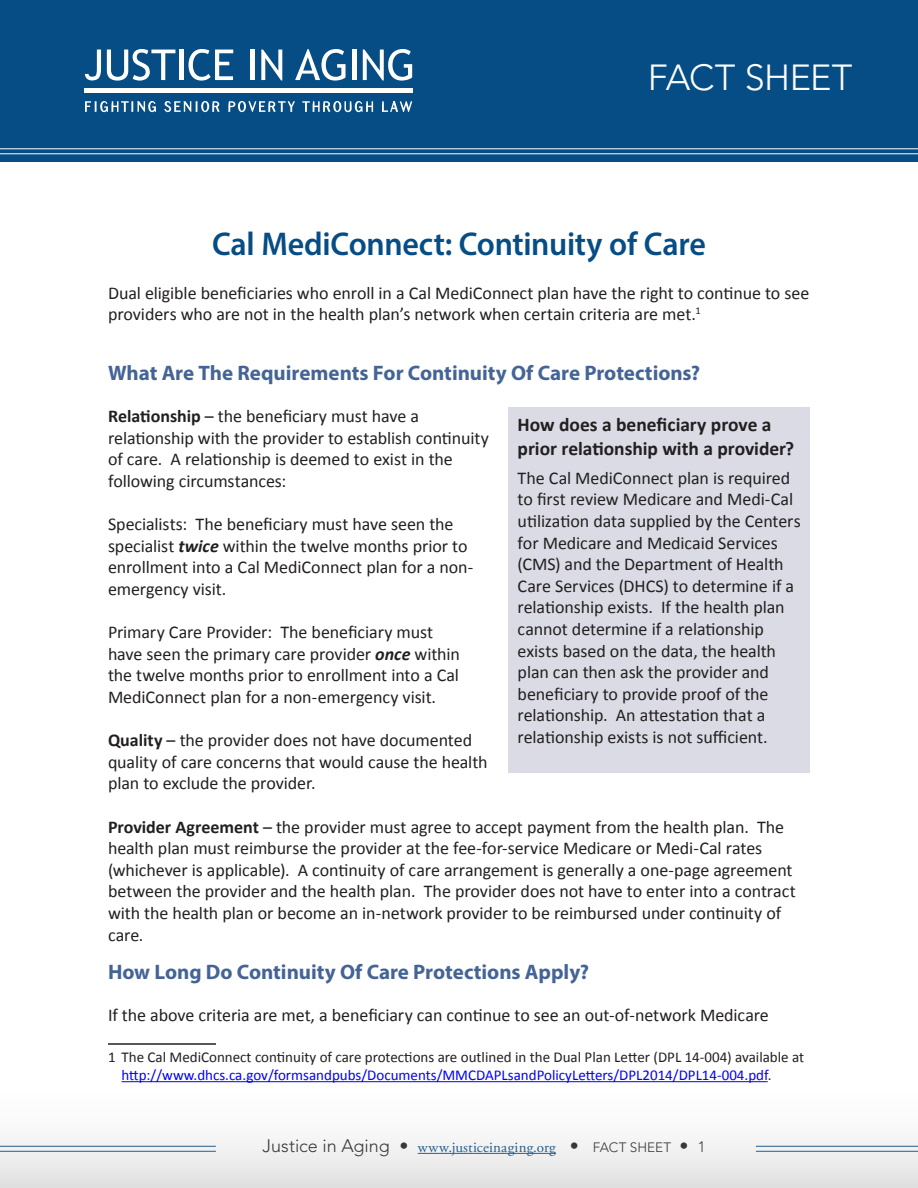
<style>
.page{position:relative;width:918px;height:1188px;background:#fff}
.page>*{position:absolute;margin:0;border:0;box-sizing:border-box;transform-origin:0 0}
.t1{font:300 36px "Avenir LT Std";letter-spacing:-.02em;color:#fff}
.Red_header{font:600 33px "Myriad Pro";letter-spacing:-.01em;color:#064d85}
.Subhead_2{font:700 21px "Myriad Pro";letter-spacing:-.005em;color:#456496}
.Body_text_1{font:700 19.5px/23.4px "Calibri";color:#231f20}
.Body_text_1-2{font:18px/21.6px "Calibri";letter-spacing:-.005em;color:#231f20}
.t2{font:15px/18px "Calibri";color:#231f20}
.BODY_STYLE{font:15px "Adobe Garamond Pro";letter-spacing:.015em;color:#064d85}
.s1{font-weight:700}
.s2{font-weight:700;font-style:italic}
.s3{color:#00f}
.s4{font-family:"Avenir LT Std";font-weight:300;font-size:18px;color:#231f20}
.s5{font-family:"Avenir LT Std";font-weight:300;font-size:13.5px;color:#231f20}
.s6{font-family:"Avenir LT Std";font-weight:300;color:#231f20}
</style>
<div class="page">
<svg style="left:0;top:1081px;width:918px;height:107px;fill:#f6f6f7"></svg>
<hr style="left:108px;top:1043px;width:108px;height:2px;background:#231f20">
<hr style="left:122px;top:1081px;width:646px;height:1px;background:#00f">
<div style="left:509px;top:408px;width:301px;height:365px;background:#dadbe4"></div>
<div style="left:0;top:0;width:918px;height:161px;background:#064d85"></div>
<hr style="left:0;top:148px;width:918px;height:1px;background:#fff">
<hr style="left:0;top:153px;width:918px;height:1px;background:#fff">
<svg style="left:85px;top:50px;width:16px;height:30px"></svg>
<svg style="left:107px;top:49px;width:68px;height:32px"></svg>
<hr style="left:179px;top:50px;width:4px;height:30px;background:#fff">
<svg style="left:189px;top:49px;width:44px;height:32px"></svg>
<hr style="left:251px;top:50px;width:4px;height:30px;background:#fff">
<svg style="left:261px;top:50px;width:21px;height:30px"></svg>
<svg style="left:295px;top:49px;width:51px;height:32px"></svg>
<hr style="left:352px;top:50px;width:4px;height:30px;background:#fff">
<svg style="left:363px;top:49px;width:49px;height:32px"></svg>
<svg style="left:85px;top:101px;width:71px;height:11px"></svg>
<svg style="left:164px;top:101px;width:56px;height:11px"></svg>
<svg style="left:228px;top:101px;width:67px;height:11px"></svg>
<svg style="left:302px;top:101px;width:71px;height:11px"></svg>
<svg style="left:382px;top:101px;width:30px;height:11px"></svg>
<div style="left:84px;top:88px;width:328px;height:5px;background:#fff"></div>
<p class="t1" style="left:648px;top:56px;width:206px">FACT SHEET</p>
<p class="Red_header" style="left:212px;top:223px;width:495px">Cal MediConnect: Continuity of Care</p>
<p class="Body_text_1-2" style="left:108px;top:282px;width:703px">Dual eligible beneficiaries who enroll in a Cal MediConnect plan have the right to continue to see providers who are not in the health plan’s network when certain criteria are met.<sup>1</sup></p>
<p class="Subhead_2" style="left:108px;top:360px;width:594px">What Are The Requirements For Continuity Of Care Protections?</p>
<p class="Body_text_1-2" style="left:108px;top:406px;width:383px"><span class="s1">Relationship</span> – the beneficiary must have a relationship with the provider to establish continuity of care. A relationship is deemed to exist in the following circumstances:</p>
<p class="Body_text_1-2" style="left:108px;top:514px;width:367px">Specialists: The beneficiary must have seen the specialist <span class="s2">twice</span> within the twelve months prior to enrollment into a Cal MediConnect plan for a non&shy;emergency visit.</p>
<p class="Body_text_1-2" style="left:108px;top:622px;width:354px">Primary Care Provider: The beneficiary must have seen the primary care provider <span class="s2">once</span> within the twelve months prior to enrollment into a Cal MediConnect plan for a non-emergency visit.</p>
<p class="Body_text_1-2" style="left:108px;top:730px;width:381px"><span class="s1">Quality</span> – the provider does not have documented quality of care concerns that would cause the health plan to exclude the provider.</p>
<p class="Body_text_1-2" style="left:108px;top:816px;width:689px"><span class="s1">Provider Agreement</span> – the provider must agree to accept payment from the health plan. The health plan must reimburse the provider at the fee-for-service Medicare or Medi-Cal rates (whichever is applicable). A continuity of care arrangement is generally a one-page agreement between the provider and the health plan. The provider does not have to enter into a contract with the health plan or become an in-network provider to be reimbursed under continuity of care.</p>
<p class="Subhead_2" style="left:108px;top:959px;width:483px">How Long Do Continuity Of Care Protections Apply?</p>
<p class="Body_text_1-2" style="left:108px;top:1005px;width:662px">If the above criteria are met, a beneficiary can continue to see an out-of-network Medicare</p>
<p class="t2" style="left:122px;top:1048px;width:684px;text-indent:-14px">1 The Cal MediConnect continuity of care protections are outlined in the Dual Plan Letter (DPL 14-004) available at <span class="s3">http://www.dhcs.ca.gov/formsandpubs/Documents/MMCDAPLsandPolicyLetters/DPL2014/DPL14-004.pdf</span>.</p>
<p class="Body_text_1" style="left:518px;top:413px;width:278px">How does a beneficiary prove a prior relationship with a provider?</p>
<p class="Body_text_1-2" style="left:518px;top:467px;width:285px">The Cal MediConnect plan is required to first review Medicare and Medi-Cal utilization data supplied by the Centers for Medicare and Medicaid Services (CMS) and the Department of Health Care Services (DHCS) to determine if a relationship exists. If the health plan cannot determine if a relationship exists based on the data, the health plan can then ask the provider and beneficiary to provide proof of the relationship. An attestation that a relationship exists is not sufficient.</p>
<p class="BODY_STYLE" style="left:263px;top:1138px;width:444px"><span class="s4">Justice in Aging •</span> www.justiceinaging.org <span class="s4">•</span> <span class="s5">FACT SHEET</span> <span class="s4">•</span> <span class="s6">1</span></p>
</div>
